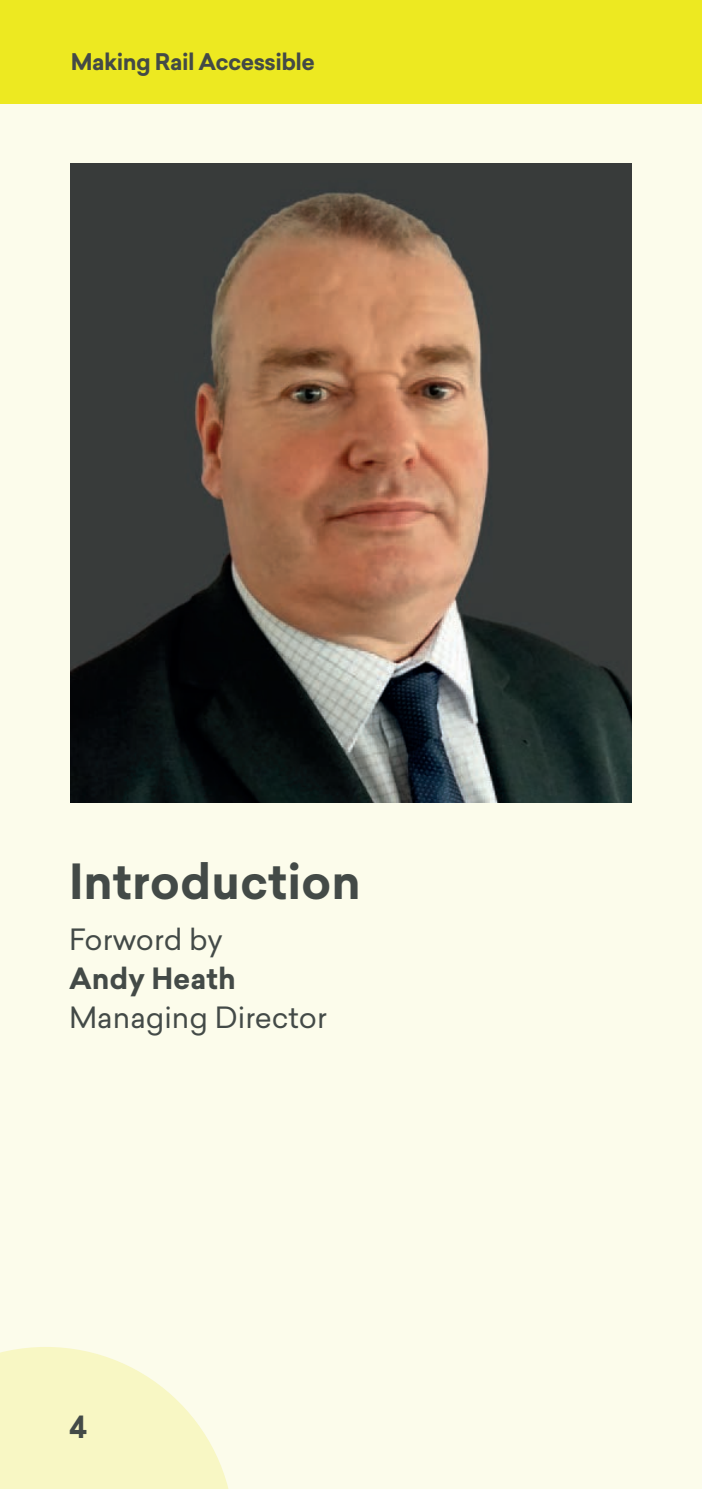
<style>
.page{position:relative;width:702px;height:1489px;background:#fff}
.page>*{position:absolute;margin:0;border:0;box-sizing:border-box;transform-origin:0 0}
.Paragraph_Style1{font:700 47.5px "Sailec";color:#434a47}
.Paragraph_Style1-2{font:700 30px "Sailec";color:#434a47}
.Paragraph_Style1-3{font:28.75px/39px "Sailec";color:#434a47}
.Paragraph_Style1-4{font:700 22.5px "Sailec";letter-spacing:-.025em;color:#434a47}
.s1{font-weight:700}
</style>
<div class="page">
<div style="left:0;top:103px;width:702px;height:1385px;background:#fcfceb"></div>
<svg style="left:0;top:1347px;width:228px;height:141px"></svg>
<div style="left:0;top:0;width:702px;height:103px;background:#ede921"></div>
<img style="left:71px;top:163px;width:560px;height:639px">
<p class="Paragraph_Style1-4" style="left:71px;top:46px;width:246px">Making Rail Accessible</p>
<p class="Paragraph_Style1" style="left:69px;top:847px;width:293px">Introduction</p>
<p class="Paragraph_Style1-3" style="left:69px;top:919px;width:168px">Forword by<br><span class="s1">Andy Heath</span></p>
<p class="Paragraph_Style1-3" style="left:69px;top:997px;width:259px">Managing Director</p>
<p class="Paragraph_Style1-2" style="left:69px;top:1405px;width:20px">4</p>
</div>
